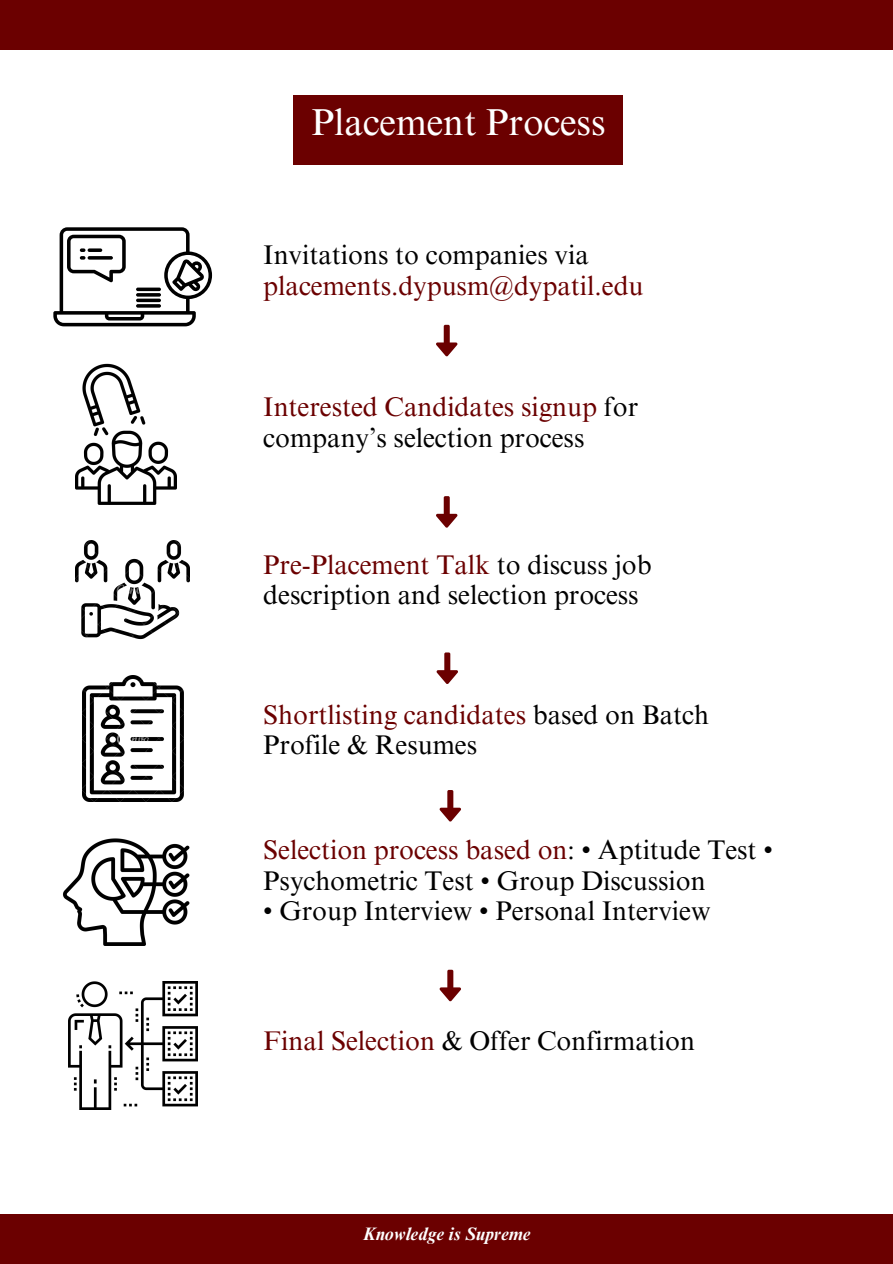
<style>
.page{position:relative;width:893px;height:1264px;background:#fff}
.page>*{position:absolute;margin:0;border:0;box-sizing:border-box;transform-origin:0 0}
.t1{font:37.5px "Times NRMT Pro";color:#fff}
.t2{font:27px/30.3px "Times NRMT Pro";color:#000}
.t3{font:27px "Times NRMT Pro";color:#6b0000}
.t4{font:italic 700 18px "Times NRMT Pro";color:#fff}
.s1{color:#6b0000}
</style>
<div class="page">
<svg style="left:436px;top:325px;width:22px;height:31px"></svg>
<div style="left:0;top:1214px;width:892px;height:49px;background:#6b0000"></div>
<div style="left:0;top:0;width:892px;height:50px;background:#6b0000"></div>
<img style="left:76px;top:363px;width:100px;height:142px">
<img style="left:76px;top:540px;width:113px;height:99px">
<img style="left:83px;top:675px;width:100px;height:126px">
<img style="left:63px;top:838px;width:127px;height:107px">
<img style="left:69px;top:981px;width:128px;height:128px">
<svg style="left:53px;top:227px;width:159px;height:99px"></svg>
<svg style="left:136px;top:287px;width:25px;height:4px"></svg>
<hr style="left:136px;top:293px;width:25px;height:3px;background:#000;border-radius:2px">
<svg style="left:136px;top:298px;width:25px;height:4px"></svg>
<svg style="left:136px;top:304px;width:25px;height:4px"></svg>
<svg style="left:436px;top:496px;width:22px;height:31px"></svg>
<svg style="left:436px;top:652px;width:22px;height:32px"></svg>
<svg style="left:439px;top:790px;width:22px;height:31px"></svg>
<svg style="left:439px;top:969px;width:22px;height:32px"></svg>
<div style="left:293px;top:95px;width:329px;height:69px;background:#6b0000"></div>
<p class="t1" style="left:311px;top:108px;width:295px">Placement Process</p>
<p class="t2" style="left:263px;top:243px;width:327px">Invitations to companies via</p>
<p class="t3" style="left:263px;top:275px;width:381px">placements.dypusm@dypatil.edu</p>
<p class="t2" style="left:263px;top:395px;width:376px"><span class="s1">Interested Candidates signup</span> for company’s selection process</p>
<p class="t2" style="left:263px;top:552px;width:390px"><span class="s1">Pre-Placement Talk</span> to discuss job description and selection process</p>
<p class="t2" style="left:263px;top:703px;width:447px"><span class="s1">Shortlisting candidates</span> based on Batch<br>Profile &amp; Resumes</p>
<p class="t2" style="left:263px;top:838px;width:511px"><span class="s1">Selection process based on</span>: • Aptitude Test •<br>Psychometric Test • Group Discussion</p>
<p class="t2" style="left:263px;top:899px;width:448px">• Group Interview • Personal Interview</p>
<p class="t2" style="left:263px;top:1028px;width:433px"><span class="s1">Final Selection</span> &amp; Offer Confirmation</p>
<p class="t4" style="left:363px;top:1227px;width:169px">Knowledge is Supreme</p>
</div>
